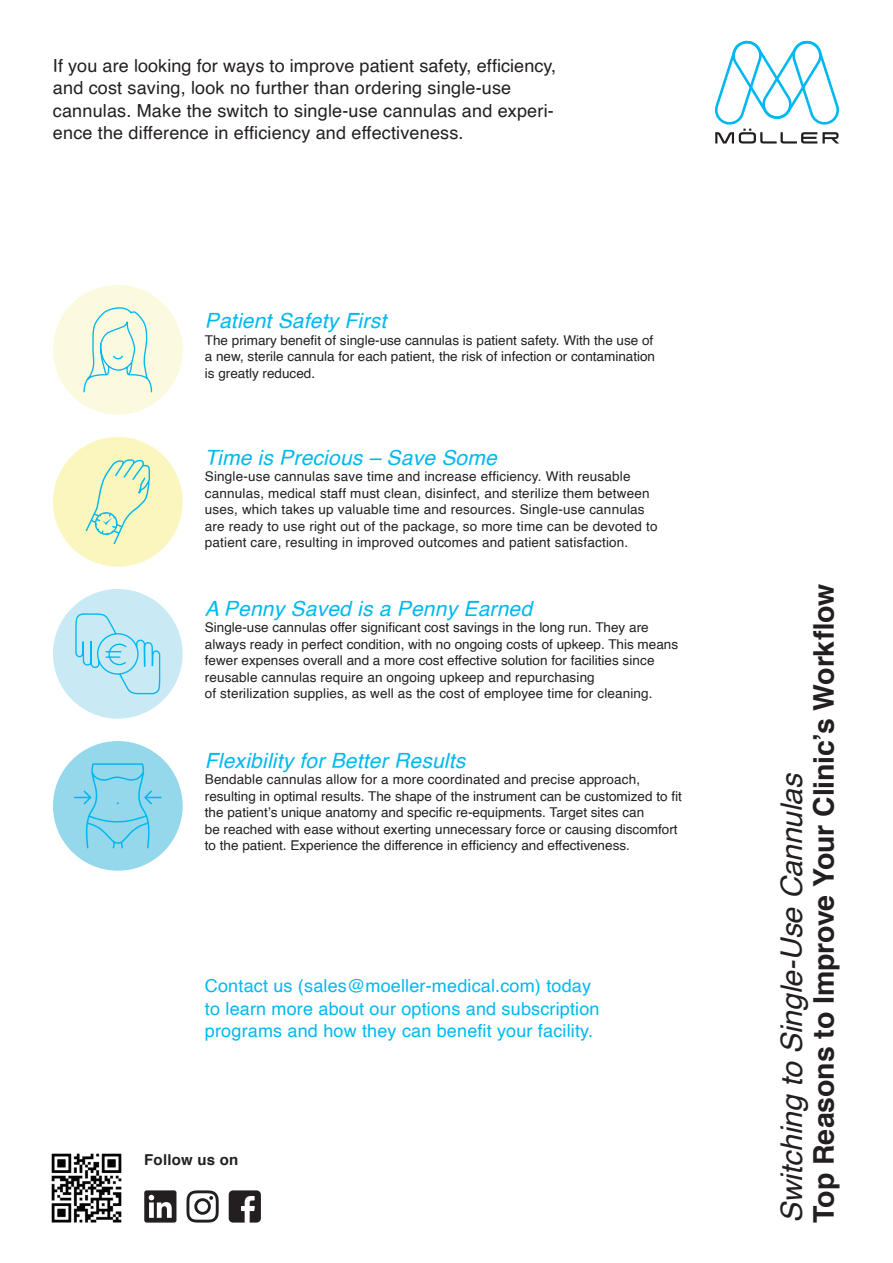
<style>
.page{position:relative;width:893px;height:1263px;background:#fff}
.page>*{position:absolute;margin:0;border:0;box-sizing:border-box;transform-origin:0 0}
.t1{font:italic 30px "Helvetica";color:#231f20}
.t2{font:700 28.5px "Helvetica";letter-spacing:-.005em;color:#231f20}
.t3{font:italic 21px "Helvetica";letter-spacing:.01em;color:#00b8f0}
.t4{font:18px/22.5px "Helvetica";letter-spacing:.01em;color:#231f20}
.t5{font:18px/22.5px "Helvetica";letter-spacing:.01em;color:#00b8f0}
.t6{font:700 15px "Helvetica";letter-spacing:.015em;color:#231f20}
.t7{font:13.5px/16.5px "Helvetica";color:#231f20}
</style>
<div class="page">
<div style="left:53px;top:285px;width:130px;height:130px;background:#fcfade;border-radius:50%"></div>
<div style="left:53px;top:741px;width:130px;height:130px;background:#95d8eb;border-radius:50%"></div>
<div style="left:53px;top:589px;width:130px;height:130px;background:#c9eaf4;border-radius:50%"></div>
<svg style="left:74px;top:285px;width:88px;height:586px"></svg>
<div style="left:53px;top:437px;width:130px;height:130px;background:#fbf6be;border-radius:50%"></div>
<svg style="left:85px;top:459px;width:65px;height:86px"></svg>
<svg style="left:186px;top:1190px;width:33px;height:32px"></svg>
<svg style="left:229px;top:1190px;width:32px;height:32px"></svg>
<svg style="left:144px;top:1190px;width:32px;height:32px"></svg>
<img style="left:51px;top:1153px;width:71px;height:70px">
<svg style="left:715px;top:40px;width:124px;height:104px"></svg>
<p class="t4" style="left:53px;top:55px;width:505px">If you are looking for ways to improve patient safety, efficiency, and cost saving, look no further than ordering single-use cannulas. Make the switch to single-use cannulas and experi&shy;ence the difference in efficiency and effectiveness.</p>
<h3 class="t3" style="left:205px;top:305px;width:183px">Patient Safety First</h3>
<p class="t7" style="left:205px;top:332px;width:452px">The primary benefit of single-use cannulas is patient safety. With the use of a new, sterile cannula for each patient, the risk of infection or contamination is greatly reduced.</p>
<h3 class="t3" style="left:205px;top:441px;width:293px">Time is Precious – Save Some</h3>
<p class="t7" style="left:205px;top:468px;width:454px">Single-use cannulas save time and increase efficiency. With reusable cannulas, medical staff must clean, disinfect, and sterilize them between uses, which takes up valuable time and resources. Single-use cannulas are ready to use right out of the package, so more time can be devoted to patient care, resulting in improved outcomes and patient satisfaction.</p>
<h3 class="t3" style="left:205px;top:592px;width:329px">A Penny Saved is a Penny Earned</h3>
<p class="t7" style="left:205px;top:620px;width:475px">Single-use cannulas offer significant cost savings in the long run. They are always ready in perfect condition, with no ongoing costs of upkeep. This means fewer expenses overall and a more cost effective solution for facilities since reusable cannulas require an ongoing upkeep and repurchasing<br>of sterilization supplies, as well as the cost of employee time for cleaning.</p>
<h3 class="t3" style="left:205px;top:744px;width:262px">Flexibility for Better Results</h3>
<p class="t7" style="left:205px;top:772px;width:478px">Bendable cannulas allow for a more coordinated and precise approach, resulting in optimal results. The shape of the instrument can be customized to fit the patient’s unique anatomy and specific re-equipments. Target sites can<br>be reached with ease without exerting unnecessary force or causing discomfort to the patient. Experience the difference in efficiency and effectiveness.</p>
<h3 class="t5" style="left:205px;top:975px;width:396px">Contact us (sales@moeller-medical.com) today to learn more about our options and subscription programs and how they can benefit your facility.</h3>
<p class="t6" style="left:144px;top:1147px;width:95px">Follow us on</p>
<h2 class="t2" style="left:801px;top:1222px;width:641px;rotate:-90deg">Top Reasons to Improve Your Clinic’s Workflow</h2>
<h1 class="t1" style="left:768px;top:1222px;width:451px;rotate:-90deg">Switching to Single-Use Cannulas</h1>
</div>
